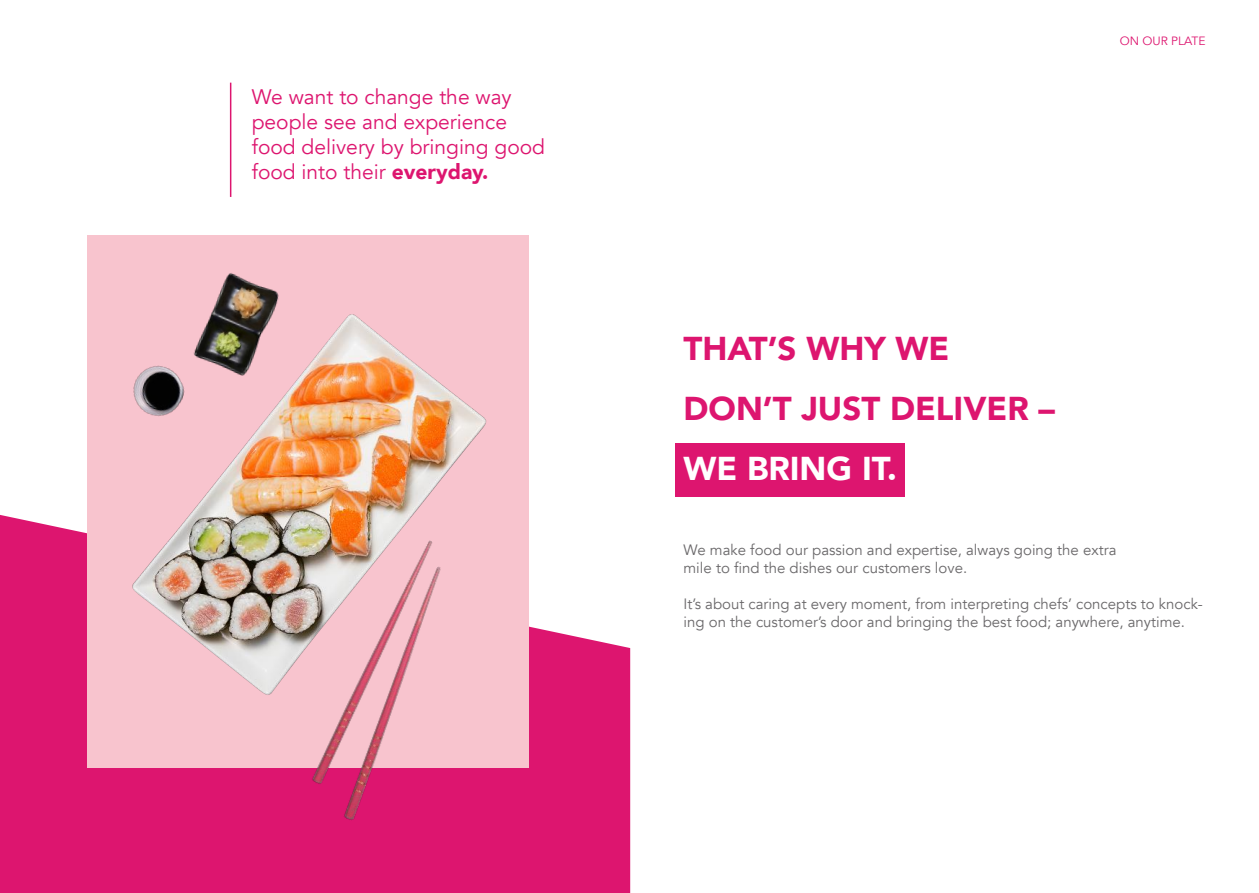
<style>
.page{position:relative;width:1259px;height:893px;background:#fff}
.page>*{position:absolute;margin:0;border:0;box-sizing:border-box;transform-origin:0 0}
.t1{font:900 33px/60px "Avenir";color:#dd156f}
.t2{font:900 33px "Avenir";color:#fff}
.t3{font:21px/25.2px "Avenir";color:#dd156f}
.t4{font:15px/18px "Avenir";color:#6a686a}
.t5{font:12px "Avenir";color:#dd156f}
.s1{font-weight:900}
</style>
<div class="page">
<div style="left:675px;top:443px;width:230px;height:53px;background:#dd156f"></div>
<div style="left:0;top:515px;width:630px;height:378px;background:#dd156f"></div>
<hr style="left:230px;top:83px;width:1px;height:114px;background:#dd156f">
<div style="left:87px;top:235px;width:441px;height:532px;background:#f8c4ce"></div>
<img style="left:132px;top:314px;width:355px;height:318px">
<img style="left:132px;top:273px;width:162px;height:183px">
<img style="left:186px;top:496px;width:422px;height:389px">
<h2 class="t3" style="left:252px;top:84px;width:295px">We want to change the way people see and experience food delivery by bringing good food into their <span class="s1">everyday.</span></h2>
<p class="t5" style="left:1119px;top:34px;width:87px">ON OUR PLATE</p>
<h1 class="t1" style="left:683px;top:318px;width:373px">THAT’S WHY WE<br>DON’T JUST DELIVER –</h1>
<h1 class="t2" style="left:683px;top:441px;width:215px">WE BRING IT.</h1>
<p class="t4" style="left:683px;top:541px;width:434px">We make food our passion and expertise, always going the extra mile to find the dishes our customers love.</p>
<p class="t4" style="left:683px;top:595px;width:521px">It’s about caring at every moment, from interpreting chefs’ concepts to knock&shy;ing on the customer’s door and bringing the best food; anywhere, anytime.</p>
</div>
